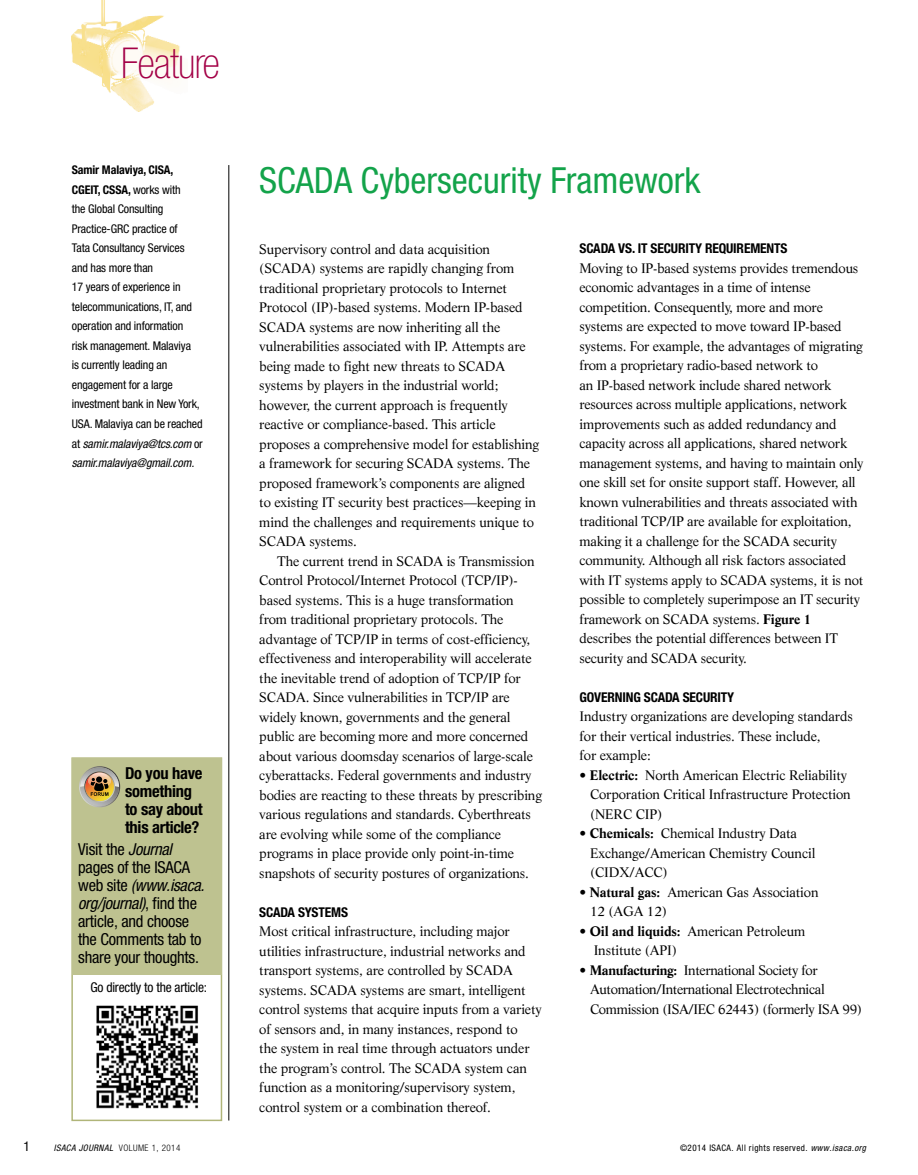
<style>
.page{position:relative;width:918px;height:1175px;background:#fff}
.page>*{position:absolute;margin:0;border:0;box-sizing:border-box;transform-origin:0 0}
.t1{font:100 condensed 42.6px "Helvetica Neue";letter-spacing:-.015em;color:#a30046}
.t2{font:condensed 36px "Helvetica Neue";color:#13a34a}
.t3{font:condensed 16.5px/18px "Helvetica Neue";letter-spacing:-.015em;color:#000}
.t4{font:700 condensed 16.5px/18px "Helvetica Neue";letter-spacing:-.015em;color:#000}
.t5{font:13.5px/19.5px "Life";letter-spacing:-.01em;color:#000}
.t6{font:700 condensed 13.5px "Helvetica Neue";letter-spacing:-.01em;color:#000}
.t7{font:condensed 13.5px "Helvetica Neue";letter-spacing:-.015em;color:#000}
.t8{font:condensed 12px/19.5px "Helvetica Neue";letter-spacing:-.01em;color:#000}
.t9{font:condensed 9px "Helvetica Neue";letter-spacing:.05em;color:#000}
.t10{font:italic condensed 9px "Helvetica Neue";letter-spacing:.05em;color:#000}
.s1{font-weight:700}
.s2{font-style:italic}
.s3{font-weight:300;font-style:normal}
</style>
<div class="page">
<img style="left:71px;top:0;width:109px;height:112px">
<hr style="left:229px;top:165px;width:1px;height:955px;background:#000">
<div style="left:71px;top:757px;width:151px;height:364px;border:2px solid #b0b579"></div>
<div style="left:72px;top:758px;width:149px;height:216px;background:#bec290"></div>
<svg style="left:79px;top:766px;width:41px;height:41px"></svg>
<img style="left:96px;top:1005px;width:102px;height:104px">
<h1 class="t1" style="left:121px;top:39px;width:101px">Feature</h1>
<p class="t8" style="left:72px;top:160px;width:133px"><span class="s1">Samir Malaviya, CISA,<br>CGEIT, CSSA,</span> works with<br>the Global Consulting<br>Practice-GRC practice of<br>Tata Consultancy Services and has more than<br>17 years of experience in telecommunications, IT, and operation and information<br>risk management. Malaviya<br>is currently leading an engagement for a large investment bank in New York,<br>USA. Malaviya can be reached at <span class="s2">samir.malaviya@tcs.com</span> or <span class="s2">samir.malaviya@gmail.com.</span></p>
<h2 class="t2" style="left:259px;top:160px;width:443px">SCADA Cybersecurity Framework</h2>
<p class="t6" style="left:580px;top:240px;width:210px">SCADA VS. IT SECURITY REQUIREMENTS</p>
<p class="t5" style="left:580px;top:258px;width:285px">Moving to IP-based systems provides tremendous economic advantages in a time of intense competition. Consequently, more and more systems are expected to move toward IP-based systems. For example, the advantages of migrating from a proprietary radio-based network to<br>an IP-based network include shared network resources across multiple applications, network improvements such as added redundancy and capacity across all applications, shared network management systems, and having to maintain only one skill set for onsite support staff. However, all known vulnerabilities and threats associated with traditional TCP/IP are available for exploitation, making it a challenge for the SCADA security community. Although all risk factors associated with IT systems apply to SCADA systems, it is not possible to completely superimpose an IT security framework on SCADA systems. <span class="s1">Figure 1 </span>describes the potential differences between IT security and SCADA security.</p>
<p class="t6" style="left:580px;top:689px;width:156px">GOVERNING SCADA SECURITY</p>
<p class="t5" style="left:580px;top:706px;width:275px">Industry organizations are developing standards for their vertical industries. These include,<br>for example:</p>
<p class="t5" style="left:590px;top:765px;width:262px;text-indent:-11px">• <span class="s1">Electric:</span> North American Electric Reliability<br>Corporation Critical Infrastructure Protection (NERC CIP)</p>
<p class="t5" style="left:590px;top:823px;width:227px;text-indent:-11px">• <span class="s1">Chemicals:</span> Chemical Industry Data<br>Exchange/American Chemistry Council (CIDX/ACC)</p>
<p class="t5" style="left:590px;top:882px;width:230px;text-indent:-11px">• <span class="s1">Natural gas:</span> American Gas Association<br>12 (AGA 12)</p>
<p class="t5" style="left:594px;top:921px;width:213px;text-indent:-14px">• <span class="s1">Oil and liquids:</span> American Petroleum<br>Institute (API)</p>
<p class="t5" style="left:590px;top:960px;width:274px;text-indent:-11px">• <span class="s1">Manufacturing:</span> International Society for<br>Automation/International Electrotechnical<br>Commission (ISA/IEC 62443) (formerly ISA 99)</p>
<p class="t5" style="left:259px;top:239px;width:282px">Supervisory control and data acquisition (SCADA) systems are rapidly changing from traditional proprietary protocols to Internet Protocol (IP)-based systems. Modern IP-based SCADA systems are now inheriting all the vulnerabilities associated with IP. Attempts are being made to fight new threats to SCADA systems by players in the industrial world; however, the current approach is frequently reactive or compliance-based. This article proposes a comprehensive model for establishing a framework for securing SCADA systems. The proposed framework’s components are aligned to existing IT security best practices—keeping in mind the challenges and requirements unique to SCADA systems.</p>
<p class="t5" style="left:259px;top:551px;width:284px;text-indent:18px">The current trend in SCADA is Transmission Control Protocol/Internet Protocol (TCP/IP)- based systems. This is a huge transformation from traditional proprietary protocols. The advantage of TCP/IP in terms of cost-efficiency, effectiveness and interoperability will accelerate the inevitable trend of adoption of TCP/IP for SCADA. Since vulnerabilities in TCP/IP are widely known, governments and the general public are becoming more and more concerned about various doomsday scenarios of large-scale cyberattacks. Federal governments and industry bodies are reacting to these threats by prescribing various regulations and standards. Cyberthreats are evolving while some of the compliance programs in place provide only point-in-time snapshots of security postures of organizations.</p>
<p class="t6" style="left:259px;top:904px;width:90px">SCADA SYSTEMS</p>
<p class="t5" style="left:259px;top:921px;width:284px">Most critical infrastructure, including major utilities infrastructure, industrial networks and transport systems, are controlled by SCADA systems. SCADA systems are smart, intelligent control systems that acquire inputs from a variety of sensors and, in many instances, respond to<br>the system in real time through actuators under the program’s control. The SCADA system can function as a monitoring/supervisory system, control system or a combination thereof.</p>
<p class="t4" style="left:125px;top:763px;width:79px">Do you have something to say about this article?</p>
<p class="t3" style="left:78px;top:840px;width:128px">Visit the <span class="s2">Journal </span>pages of the ISACA web site <span class="s2">(www.isaca. org/journal)</span>, find the article, and choose the Comments tab to share your thoughts.</p>
<p class="t7" style="left:90px;top:979px;width:118px">Go directly to the article:</p>
<p class="t7" style="left:24px;top:1137px;width:8px">1</p>
<p class="t10" style="left:54px;top:1142px;width:128px">ISACA JOURNAL <span class="s3">VOLUME 1, 2014</span></p>
<p class="t9" style="left:680px;top:1142px;width:188px">©2014 ISACA. All rights reserved. <span class="s2">www.isaca.org</span></p>
</div>
